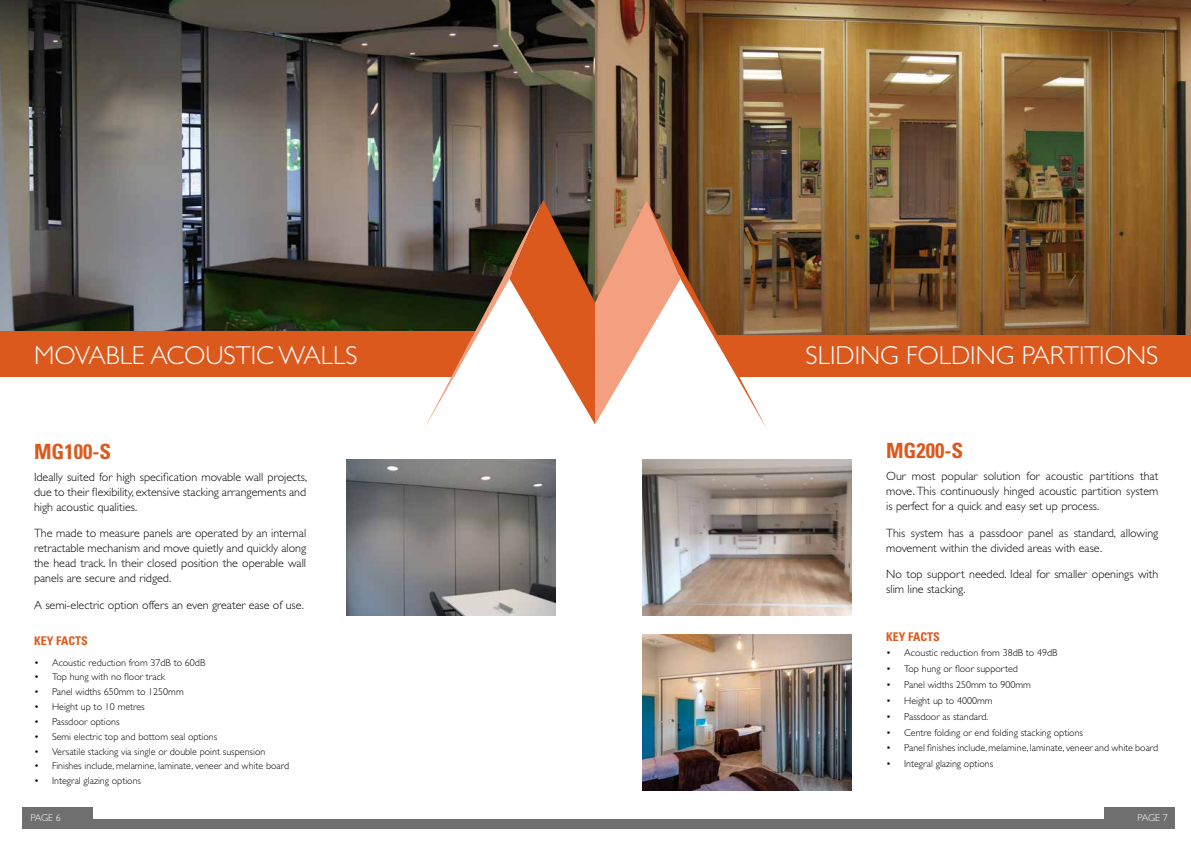
<style>
.page{position:relative;width:1191px;height:842px;background:#fff}
.page>*{position:absolute;margin:0;border:0;box-sizing:border-box;transform-origin:0 0}
.t1{font:300 26px "Gill Sans";color:#fff}
.t2{font:700 condensed 21px "Univers";color:#dc591e}
.t3{font:300 12px/15px "Gill Sans";color:#000;text-align:justify}
.t4{font:700 condensed 12px "Univers";color:#dc591e}
.t5{font:300 10px "Gill Sans";color:#000}
.t6{font:300 10px "Gill Sans";color:#fff}
</style>
<div class="page">
<img style="left:0;top:0;width:1191px;height:332px">
<div style="left:0;top:332px;width:1191px;height:45px;background:#dc591e"></div>
<img style="left:347px;top:459px;width:209px;height:156px">
<img style="left:642px;top:459px;width:209px;height:156px">
<img style="left:642px;top:634px;width:209px;height:156px">
<svg style="left:423px;top:200px;width:344px;height:229px"></svg>
<div style="left:22px;top:819px;width:1152px;height:10px;background:#706f6f"></div>
<div style="left:1104px;top:806px;width:70px;height:13px;background:#706f6f"></div>
<div style="left:22px;top:806px;width:70px;height:13px;background:#706f6f"></div>
<h1 class="t1" style="left:34px;top:340px;width:325px">MOVABLE ACOUSTIC WALLS</h1>
<h1 class="t1" style="left:805px;top:340px;width:354px">SLIDING FOLDING PARTITIONS</h1>
<h2 class="t2" style="left:34px;top:438px;width:78px">MG100-S</h2>
<p class="t3" style="left:34px;top:470px;width:275px">Ideally suited for high specification movable wall projects, due to their flexibility, extensive stacking arrangements and high acoustic qualities.</p>
<p class="t3" style="left:34px;top:526px;width:274px">The made to measure panels are operated by an internal retractable mechanism and move quietly and quickly along the head track. In their closed position the operable wall panels are secure and ridged.</p>
<p class="t3" style="left:34px;top:597px;width:271px">A semi-electric option offers an even greater ease of use.</p>
<p class="t4" style="left:34px;top:633px;width:54px">KEY FACTS</p>
<p class="t5" style="left:34px;top:657px;width:173px">• Acoustic reduction from 37dB to 60dB</p>
<p class="t5" style="left:34px;top:671px;width:133px">• Top hung with no floor track</p>
<p class="t5" style="left:34px;top:686px;width:151px">• Panel widths 650mm to 1250mm</p>
<p class="t5" style="left:34px;top:701px;width:112px">• Height up to 10 metres</p>
<p class="t5" style="left:34px;top:716px;width:87px">• Passdoor options</p>
<p class="t5" style="left:34px;top:731px;width:185px">• Semi electric top and bottom seal options</p>
<p class="t5" style="left:34px;top:745px;width:233px">• Versatile stacking via single or double point suspension</p>
<p class="t5" style="left:34px;top:760px;width:257px">• Finishes include, melamine, laminate, veneer and white board</p>
<p class="t5" style="left:34px;top:775px;width:109px">• Integral glazing options</p>
<h2 class="t2" style="left:886px;top:438px;width:78px">MG200-S</h2>
<p class="t3" style="left:886px;top:469px;width:274px">Our most popular solution for acoustic partitions that move. This continuously hinged acoustic partition system is perfect for a quick and easy set up process.</p>
<p class="t3" style="left:886px;top:525px;width:274px">This system has a passdoor panel as standard, allowing movement within the divided areas with ease.</p>
<p class="t3" style="left:886px;top:567px;width:274px">No top support needed. Ideal for smaller openings with slim line stacking.</p>
<p class="t4" style="left:886px;top:629px;width:54px">KEY FACTS</p>
<p class="t5" style="left:886px;top:647px;width:173px">• Acoustic reduction from 38dB to 49dB</p>
<p class="t5" style="left:886px;top:663px;width:133px">• Top hung or floor supported</p>
<p class="t5" style="left:886px;top:679px;width:146px">• Panel widths 250mm to 900mm</p>
<p class="t5" style="left:886px;top:695px;width:108px">• Height up to 4000mm</p>
<p class="t5" style="left:886px;top:711px;width:104px">• Passdoor as standard.</p>
<p class="t5" style="left:886px;top:727px;width:198px">• Centre folding or end folding stacking options</p>
<p class="t5" style="left:886px;top:742px;width:274px">• Panel finishes include, melamine, laminate, veneer and white board</p>
<p class="t5" style="left:886px;top:758px;width:109px">• Integral glazing options</p>
<p class="t6" style="left:31px;top:812px;width:7px">page</p>
<p class="t6" style="left:56px;top:812px;width:6px">6</p>
<p class="t6" style="left:1137px;top:812px;width:7px">page</p>
<p class="t6" style="left:1162px;top:812px;width:6px">7</p>
</div>
